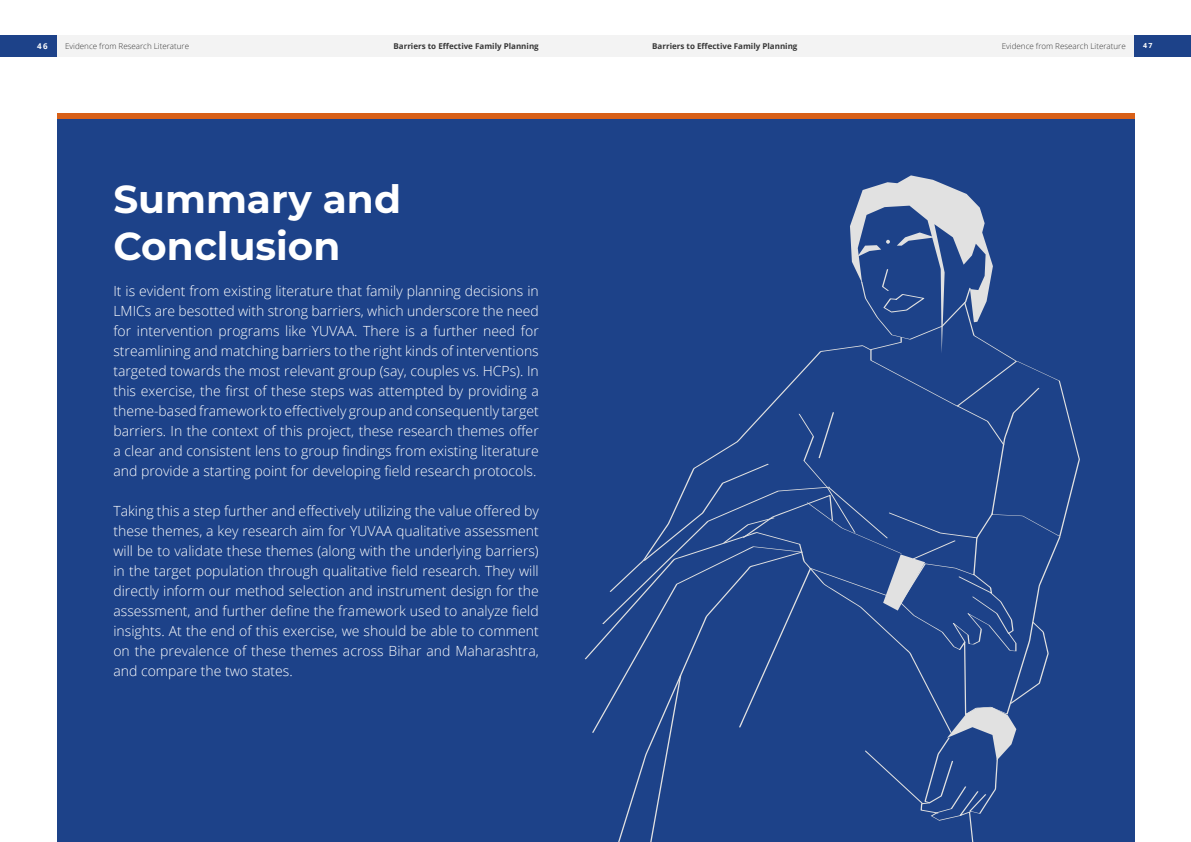
<style>
.page{position:relative;width:1191px;height:842px;background:#fff}
.page>*{position:absolute;margin:0;border:0;box-sizing:border-box;transform-origin:0 0}
.t1{font:700 39px/46.8px "Montserrat";color:#fff}
.t2{font:300 14px/20px "Open Sans";color:#fff;text-align:justify}
.t3{font:700 8px "Open Sans";color:#373737}
.t4{font:300 8px "Open Sans";color:#373737}
.t5{font:700 8px "Open Sans";color:#fff}
.t6{font:700 7px "Open Sans";color:#fff}
</style>
<div class="page">
<div style="left:0;top:36px;width:57px;height:21px;background:#1d4289"></div>
<div style="left:57px;top:36px;width:1077px;height:21px;background:#f3f3f3"></div>
<div style="left:1134px;top:36px;width:57px;height:21px;background:#1d4289"></div>
<div style="left:57px;top:119px;width:1077px;height:723px;background:#1d4289"></div>
<div style="left:57px;top:114px;width:1077px;height:5px;background:#d86018"></div>
<svg style="left:592px;top:175px;width:488px;height:667px"></svg>
<p class="t5" style="left:37px;top:40px;width:12px">46</p>
<p class="t4" style="left:65px;top:41px;width:125px">Evidence from Research Literature</p>
<p class="t3" style="left:393px;top:41px;width:147px">Barriers to Effective Family Planning</p>
<p class="t3" style="left:652px;top:41px;width:147px">Barriers to Effective Family Planning</p>
<p class="t4" style="left:1002px;top:41px;width:125px">Evidence from Research Literature</p>
<p class="t6" style="left:1143px;top:41px;width:11px">47</p>
<h1 class="t1" style="left:113px;top:174px;width:289px">Summary and<br>Conclusion</h1>
<p class="t2" style="left:113px;top:280px;width:427px">It is evident from existing literature that family planning decisions in LMICs are besotted with strong barriers, which underscore the need for intervention programs like YUVAA. There is a further need for streamlining and matching barriers to the right kinds of interventions targeted towards the most relevant group (say, couples vs. HCPs). In this exercise, the first of these steps was attempted by providing a theme-based framework to effectively group and consequently target barriers. In the context of this project, these research themes offer a clear and consistent lens to group findings from existing literature and provide a starting point for developing field research protocols.</p>
<p class="t2" style="left:113px;top:500px;width:427px">Taking this a step further and effectively utilizing the value offered by these themes, a key research aim for YUVAA qualitative assessment will be to validate these themes (along with the underlying barriers) in the target population through qualitative field research. They will directly inform our method selection and instrument design for the assessment, and further define the framework used to analyze field insights. At the end of this exercise, we should be able to comment on the prevalence of these themes across Bihar and Maharashtra, and compare the two states.</p>
</div>
